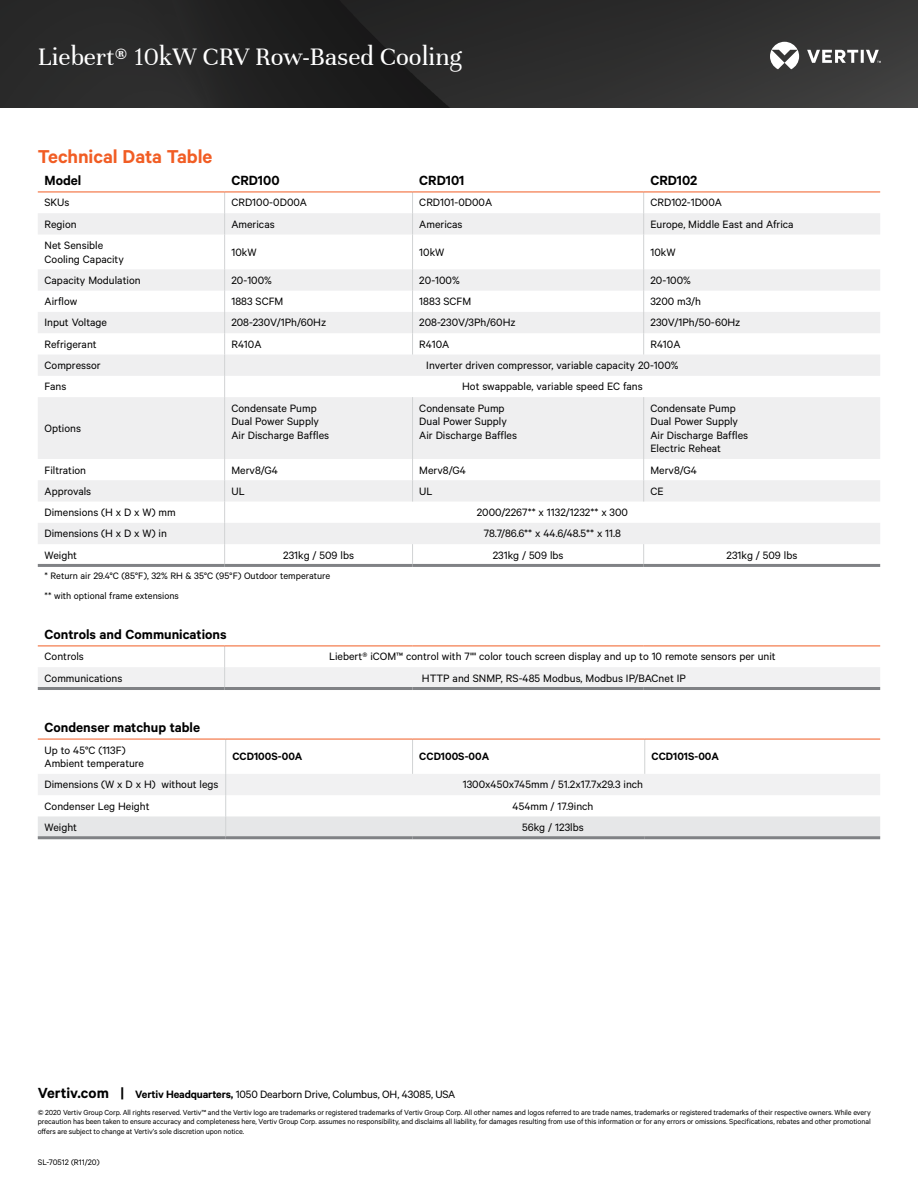
<style>
.page{position:relative;width:918px;height:1188px;background:#fff}
.page>*{position:absolute;margin:0;border:0;box-sizing:border-box;transform-origin:0 0}
.t1{font:27px "Unna";color:#fff}
.t2{font:600 21px "Calibre";letter-spacing:-.005em;color:#f15d24}
.t3{font:600 15px "Calibre";color:#000}
.t4{font:12px/13.5px "Calibre";color:#000}
.t5{font:600 12px "Calibre";color:#000}
.t6{font:10.5px/20.4px "Calibre";color:#000}
.t7{font:9px "Calibre";color:#000}
.t8{font:8.25px/9.8px "Calibre";letter-spacing:-.01em;color:#000;text-align:justify}
.s1{font-weight:600;font-size:16.5px}
.s2{font-weight:600}
</style>
<div class="page">
<img style="left:0;top:0;width:918px;height:108px">
<svg style="left:770px;top:42px;width:111px;height:27px"></svg>
<svg style="left:38px;top:213px;width:842px;height:331px;fill:#efeff0"></svg>
<hr style="left:38px;top:564px;width:187px;height:3px;background:#808285">
<hr style="left:225px;top:564px;width:188px;height:3px;background:#808285">
<hr style="left:413px;top:564px;width:231px;height:3px;background:#808285">
<hr style="left:644px;top:564px;width:236px;height:3px;background:#808285">
<svg style="left:224px;top:193px;width:1px;height:42px"></svg>
<hr style="left:224px;top:235px;width:1px;height:34px;background:#d1d3d4">
<svg style="left:224px;top:269px;width:1px;height:128px"></svg>
<hr style="left:224px;top:397px;width:1px;height:62px;background:#d1d3d4">
<svg style="left:224px;top:459px;width:1px;height:105px"></svg>
<svg style="left:412px;top:193px;width:1px;height:42px"></svg>
<hr style="left:412px;top:235px;width:1px;height:34px;background:#d1d3d4">
<svg style="left:412px;top:269px;width:1px;height:86px"></svg>
<hr style="left:412px;top:397px;width:1px;height:62px;background:#d1d3d4">
<svg style="left:412px;top:459px;width:1px;height:43px"></svg>
<svg style="left:412px;top:544px;width:1px;height:20px"></svg>
<svg style="left:643px;top:193px;width:1px;height:42px"></svg>
<hr style="left:643px;top:235px;width:1px;height:34px;background:#d1d3d4">
<svg style="left:643px;top:269px;width:1px;height:86px"></svg>
<hr style="left:643px;top:397px;width:1px;height:62px;background:#d1d3d4">
<svg style="left:643px;top:459px;width:1px;height:43px"></svg>
<svg style="left:643px;top:544px;width:1px;height:20px"></svg>
<svg style="left:38px;top:647px;width:842px;height:43px"></svg>
<hr style="left:38px;top:192px;width:187px;height:1px;background:#f15d24">
<hr style="left:225px;top:192px;width:188px;height:1px;background:#f15d24">
<hr style="left:413px;top:192px;width:231px;height:1px;background:#f15d24">
<hr style="left:644px;top:192px;width:236px;height:1px;background:#f15d24">
<hr style="left:38px;top:646px;width:187px;height:1px;background:#f15d24">
<hr style="left:225px;top:646px;width:188px;height:1px;background:#f15d24">
<hr style="left:413px;top:646px;width:231px;height:1px;background:#f15d24">
<hr style="left:644px;top:646px;width:236px;height:1px;background:#f15d24">
<hr style="left:38px;top:836px;width:188px;height:3px;background:#808285">
<hr style="left:226px;top:836px;width:187px;height:3px;background:#808285">
<hr style="left:413px;top:836px;width:232px;height:3px;background:#808285">
<hr style="left:645px;top:836px;width:235px;height:3px;background:#808285">
<hr style="left:225px;top:739px;width:1px;height:35px;background:#d1d3d4">
<hr style="left:412px;top:739px;width:1px;height:35px;background:#d1d3d4">
<hr style="left:645px;top:739px;width:1px;height:35px;background:#d1d3d4">
<svg style="left:38px;top:774px;width:842px;height:64px"></svg>
<hr style="left:38px;top:739px;width:188px;height:1px;background:#f15d24">
<hr style="left:226px;top:739px;width:187px;height:1px;background:#f15d24">
<hr style="left:413px;top:739px;width:232px;height:1px;background:#f15d24">
<hr style="left:645px;top:739px;width:235px;height:1px;background:#f15d24">
<h1 class="t1" style="left:38px;top:42px;width:426px">Liebert® 10kW CRV Row-Based Cooling</h1>
<h2 class="t2" style="left:38px;top:144px;width:176px">Technical Data Table</h2>
<p class="t3" style="left:45px;top:172px;width:38px">Model</p>
<p class="t3" style="left:231px;top:172px;width:50px">CRD100</p>
<p class="t3" style="left:419px;top:172px;width:47px">CRD101</p>
<p class="t3" style="left:650px;top:172px;width:49px">CRD102</p>
<p class="t4" style="left:45px;top:196px;width:26px">SKUs</p>
<p class="t4" style="left:231px;top:196px;width:77px">CRD100-0D00A</p>
<p class="t4" style="left:419px;top:196px;width:74px">CRD101-0D00A</p>
<p class="t4" style="left:650px;top:196px;width:73px">CRD102-1D00A</p>
<p class="t4" style="left:45px;top:217px;width:34px">Region</p>
<p class="t4" style="left:231px;top:217px;width:45px">Americas</p>
<p class="t4" style="left:419px;top:217px;width:45px">Americas</p>
<p class="t4" style="left:650px;top:217px;width:145px">Europe, Middle East and Africa</p>
<p class="t4" style="left:45px;top:238px;width:81px">Net Sensible<br>Cooling Capacity</p>
<p class="t4" style="left:231px;top:245px;width:27px">10kW</p>
<p class="t4" style="left:419px;top:245px;width:27px">10kW</p>
<p class="t4" style="left:650px;top:245px;width:27px">10kW</p>
<p class="t4" style="left:45px;top:273px;width:98px">Capacity Modulation</p>
<p class="t4" style="left:231px;top:273px;width:42px">20-100%</p>
<p class="t4" style="left:419px;top:273px;width:42px">20-100%</p>
<p class="t4" style="left:650px;top:273px;width:42px">20-100%</p>
<p class="t4" style="left:45px;top:294px;width:34px">Airflow</p>
<p class="t4" style="left:231px;top:294px;width:53px">1883 SCFM</p>
<p class="t4" style="left:419px;top:294px;width:53px">1883 SCFM</p>
<p class="t4" style="left:650px;top:294px;width:52px">3200 m3/h</p>
<p class="t4" style="left:45px;top:316px;width:64px">Input Voltage</p>
<p class="t4" style="left:231px;top:316px;width:96px">208-230V/1Ph/60Hz</p>
<p class="t4" style="left:419px;top:316px;width:98px">208-230V/3Ph/60Hz</p>
<p class="t4" style="left:650px;top:316px;width:92px">230V/1Ph/50-60Hz</p>
<p class="t4" style="left:45px;top:337px;width:54px">Refrigerant</p>
<p class="t4" style="left:231px;top:337px;width:32px">R410A</p>
<p class="t4" style="left:419px;top:337px;width:32px">R410A</p>
<p class="t4" style="left:650px;top:337px;width:32px">R410A</p>
<p class="t4" style="left:45px;top:358px;width:58px">Compressor</p>
<p class="t4" style="left:426px;top:358px;width:254px">Inverter driven compressor, variable capacity 20-100%</p>
<p class="t4" style="left:45px;top:379px;width:23px">Fans</p>
<p class="t4" style="left:462px;top:379px;width:182px">Hot swappable, variable speed EC fans</p>
<p class="t4" style="left:45px;top:421px;width:38px">Options</p>
<p class="t4" style="left:231px;top:401px;width:99px">Condensate Pump<br>Dual Power Supply<br>Air Discharge Baffles</p>
<p class="t4" style="left:419px;top:401px;width:99px">Condensate Pump<br>Dual Power Supply<br>Air Discharge Baffles</p>
<p class="t4" style="left:650px;top:401px;width:99px">Condensate Pump<br>Dual Power Supply<br>Air Discharge Baffles<br>Electric Reheat</p>
<p class="t4" style="left:45px;top:463px;width:43px">Filtration</p>
<p class="t4" style="left:231px;top:463px;width:48px">Merv8/G4</p>
<p class="t4" style="left:419px;top:463px;width:48px">Merv8/G4</p>
<p class="t4" style="left:650px;top:463px;width:48px">Merv8/G4</p>
<p class="t4" style="left:45px;top:484px;width:48px">Approvals</p>
<p class="t4" style="left:231px;top:484px;width:15px">UL</p>
<p class="t4" style="left:419px;top:484px;width:15px">UL</p>
<p class="t4" style="left:650px;top:484px;width:15px">CE</p>
<p class="t4" style="left:45px;top:505px;width:133px">Dimensions (H x D x W) mm</p>
<p class="t4" style="left:477px;top:505px;width:153px">2000/2267** x 1132/1232** x 300</p>
<p class="t4" style="left:45px;top:526px;width:124px">Dimensions (H x D x W) in</p>
<p class="t4" style="left:484px;top:526px;width:139px">78.7/86.6** x 44.6/48.5** x 11.8</p>
<p class="t4" style="left:45px;top:548px;width:34px">Weight</p>
<p class="t4" style="left:283px;top:548px;width:72px">231kg / 509 lbs</p>
<p class="t4" style="left:493px;top:548px;width:72px">231kg / 509 lbs</p>
<p class="t4" style="left:727px;top:548px;width:72px">231kg / 509 lbs</p>
<p class="t6" style="left:45px;top:565px;width:287px">* Return air 29.4°C (85°F), 32% RH &amp; 35°C (95°F) Outdoor temperature ** with optional frame extensions</p>
<p class="t3" style="left:45px;top:626px;width:184px">Controls and Communications</p>
<p class="t4" style="left:45px;top:650px;width:41px">Controls</p>
<p class="t4" style="left:329px;top:650px;width:448px">Liebert® iCOM™ control with 7"" color touch screen display and up to 10 remote sensors per unit</p>
<p class="t4" style="left:45px;top:671px;width:79px">Communications</p>
<p class="t4" style="left:422px;top:671px;width:266px">HTTP and SNMP, RS-485 Modbus, Modbus IP/BACnet IP</p>
<p class="t3" style="left:45px;top:719px;width:157px">Condenser matchup table</p>
<p class="t4" style="left:45px;top:743px;width:101px">Up to 45°C (113F)<br>Ambient temperature</p>
<p class="t5" style="left:232px;top:749px;width:71px">CCD100S-00A</p>
<p class="t5" style="left:419px;top:749px;width:71px">CCD100S-00A</p>
<p class="t5" style="left:652px;top:749px;width:69px">CCD101S-00A</p>
<p class="t4" style="left:45px;top:778px;width:176px">Dimensions (W x D x H) without legs</p>
<p class="t4" style="left:463px;top:778px;width:182px">1300x450x745mm / 51.2x17.7x29.3 inch</p>
<p class="t4" style="left:45px;top:799px;width:107px">Condenser Leg Height</p>
<p class="t4" style="left:512px;top:799px;width:82px">454mm / 17.9inch</p>
<p class="t4" style="left:45px;top:820px;width:34px">Weight</p>
<p class="t4" style="left:522px;top:820px;width:63px">56kg / 123lbs</p>
<p class="t4" style="left:38px;top:1087px;width:419px"><span class="s1">Vertiv.com |</span> <span class="s2">Vertiv Headquarters,</span> 1050 Dearborn Drive, Columbus, OH, 43085, USA</p>
<p class="t8" style="left:38px;top:1107px;width:834px">© 2020 Vertiv Group Corp. All rights reserved. Vertiv™ and the Vertiv logo are trademarks or registered trademarks of Vertiv Group Corp. All other names and logos referred to are trade names, trademarks or registered trademarks of their respective owners. While every precaution has been taken to ensure accuracy and completeness here, Vertiv Group Corp. assumes no responsibility, and disclaims all liability, for damages resulting from use of this information or for any errors or omissions. Specifications, rebates and other promotional offers are subject to change at Vertiv’s sole discretion upon notice.</p>
<p class="t7" style="left:38px;top:1157px;width:63px">SL-70512 (R11/20)</p>
</div>
